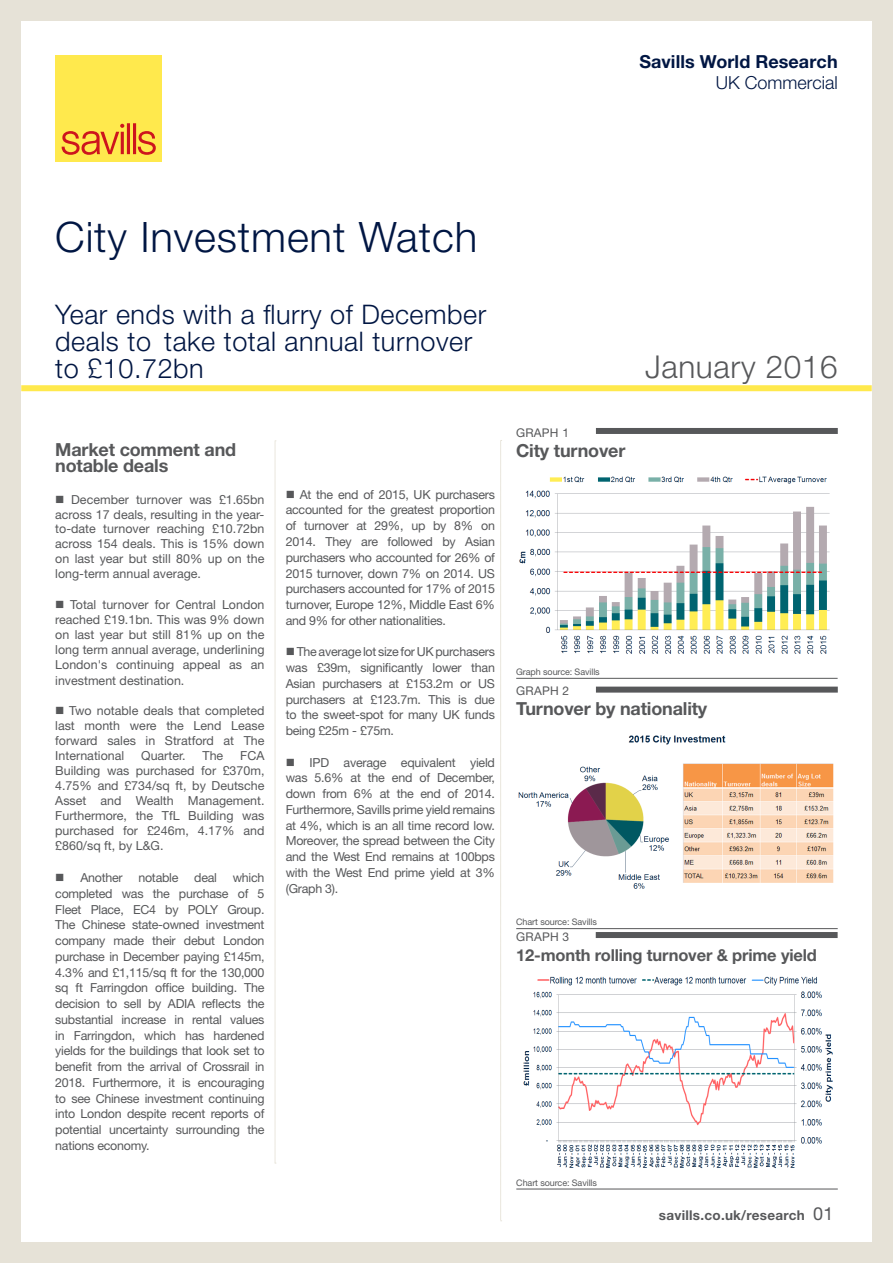
<style>
.page{position:relative;width:893px;height:1263px;background:#e6e2d7}
.page>*{position:absolute;margin:0;border:0;box-sizing:border-box;transform-origin:0 0}
.t1{font:300 42px "Helvetica Neue LT Std";letter-spacing:.02em;color:#001643}
.t2{font:300 31.5px "Helvetica Neue LT Std";letter-spacing:.02em;color:#57585a}
.t3{font:300 27px/27px "Helvetica Neue LT Std";letter-spacing:.02em;color:#001643}
.H_GraphHeader{font:700 18px "Helvetica Neue LT Std";letter-spacing:-.01em;color:#57585a}
.H_Crosshead{font:700 18px/15.8px "Helvetica Neue LT Std";letter-spacing:-.01em;color:#57585a}
.t4{font:700 18px "Helvetica Neue LT Std";letter-spacing:.005em;color:#001643}
.t5{font:300 18px "Helvetica Neue LT Std";color:#001643}
.H_GraphHeader-2{font:700 16.5px "Helvetica Neue LT Std";letter-spacing:-.01em;color:#57585a}
.t6{font:700 13.5px "Helvetica Neue LT Std";letter-spacing:.02em;color:#57585a}
.H_Body{font:12.45px/15.8px "Helvetica Neue LT Std";letter-spacing:-.02em;color:#57585a;text-align:justify}
.H_Body-2{font:12.45px "Helvetica Neue LT Std";color:#57585a}
.H_GraphName{font:12px "Helvetica Neue LT Std";letter-spacing:.02em;color:#57585a}
.H_GraphSource{font:9px "Helvetica Neue LT Std";letter-spacing:-.01em;color:#57585a}
.s1{font-weight:400;font-size:18px}
</style>
<div class="page">
<div style="left:21px;top:21px;width:851px;height:1221px;background:#fff"></div>
<div style="left:55px;top:55px;width:107px;height:107px;background:#ffe94d"></div>
<svg style="left:62px;top:123px;width:94px;height:32px"></svg>
<div style="left:21px;top:385px;width:851px;height:6px;background:#ffe94d"></div>
<svg style="left:275px;top:441px;width:1px;height:723px"></svg>
<div style="left:596px;top:687px;width:242px;height:6px;background:#57585a"></div>
<hr style="left:516px;top:928px;width:322px;height:1px;background:#57585a">
<img style="left:518px;top:735px;width:316px;height:154px">
<svg style="left:500px;top:440px;width:2px;height:781px"></svg>
<div style="left:596px;top:428px;width:242px;height:6px;background:#57585a"></div>
<img style="left:519px;top:476px;width:311px;height:178px">
<hr style="left:516px;top:678px;width:322px;height:1px;background:#57585a">
<img style="left:523px;top:976px;width:310px;height:193px">
<div style="left:596px;top:932px;width:242px;height:6px;background:#57585a"></div>
<hr style="left:516px;top:1188px;width:322px;height:1px;background:#57585a">
<p class="t4" style="left:639px;top:51px;width:200px">Savills World Research</p>
<p class="t5" style="left:716px;top:72px;width:123px">UK Commercial</p>
<p class="t1" style="left:55px;top:211px;width:424px">City Investment Watch</p>
<p class="t3" style="left:55px;top:300px;width:432px">Year ends with a flurry of December deals to take total annual turnover to £10.72bn</p>
<p class="H_Crosshead" style="left:55px;top:442px;width:182px">Market comment and notable deals</p>
<p class="H_Body" style="left:55px;top:491px;width:211px;line-height:15px">■ December turnover was £1.65bn across 17 deals, resulting in the year&shy;to-date turnover reaching £10.72bn across 154 deals. This is 15% down on last year but still 80% up on the long-term annual average.</p>
<p class="H_Body" style="left:55px;top:597px;width:211px;line-height:15.1px">■ Total turnover for Central London reached £19.1bn. This was 9% down on last year but still 81% up on the long term annual average, underlining London's continuing appeal as an investment destination.</p>
<p class="H_Body" style="left:55px;top:703px;width:211px;line-height:15px">■ Two notable deals that completed last month were the Lend Lease forward sales in Stratford at The International</p>
<p class="H_Body" style="left:55px;top:748px;width:211px;line-height:15.1px;text-indent:185px">FCA Building was purchased for £370m, 4.75% and £734/sq ft, by Deutsche Asset and Wealth Management.<br>Furthermore, the TfL Building was purchased for £246m, 4.17% and £860/sq ft, by L&amp;G.</p>
<p class="H_Body" style="left:55px;top:869px;width:69px">■ Another</p>
<p class="H_Body" style="left:138px;top:869px;width:42px">notable</p>
<p class="H_Body" style="left:194px;top:869px;width:24px">deal</p>
<p class="H_Body-2" style="left:141px;top:748px;width:46px">Quarter.</p>
<p class="H_Body" style="left:203px;top:747px;width:22px">The</p>
<p class="H_Body" style="left:55px;top:869px;width:211px;text-indent:177px">which completed was the purchase of 5<br>Fleet Place, EC4 by POLY Group.<br>The Chinese state-owned investment company made their debut London purchase in December paying £145m, 4.3% and £1,115/sq ft for the 130,000 sq ft Farringdon office building. The decision to sell by ADIA reflects the substantial increase in rental values in Farringdon, which has hardened yields for the buildings that look set to benefit from the arrival of Crossrail in 2018. Furthermore, it is encouraging to see Chinese investment continuing into London despite recent reports of potential uncertainty surrounding the nations economy.</p>
<p class="H_Body" style="left:286px;top:486px;width:211px">■ At the end of 2015, UK purchasers accounted for the greatest proportion of turnover at 29%, up by 8% on 2014. They are followed by Asian purchasers who accounted for 26% of 2015 turnover, down 7% on 2014. US purchasers accounted for 17% of 2015 turnover, Europe 12%, Middle East 6% and 9% for other nationalities.</p>
<p class="H_Body" style="left:286px;top:644px;width:211px">■ The average lot size for UK purchasers was £39m, significantly lower than Asian purchasers at £153.2m or US purchasers at £123.7m. This is due to the sweet-spot for many UK funds being £25m - £75m.</p>
<p class="H_Body" style="left:286px;top:754px;width:211px">■ IPD average equivalent yield was 5.6% at the end of December, down from 6% at the end of 2014.<br>Furthermore, Savills prime yield remains at 4%, which is an all time record low.<br>Moreover, the spread between the City and the West End remains at 100bps with the West End prime yield at 3% (Graph 3).</p>
<p class="H_GraphName" style="left:516px;top:425px;width:54px">GRAPH 1</p>
<p class="H_GraphHeader" style="left:516px;top:439px;width:111px">City turnover</p>
<p class="t2" style="left:645px;top:347px;width:194px">January 2016</p>
<p class="H_GraphSource" style="left:516px;top:666px;width:85px">Graph source: Savills</p>
<p class="H_GraphName" style="left:516px;top:683px;width:54px">GRAPH 2</p>
<p class="H_GraphHeader" style="left:516px;top:697px;width:193px">Turnover by nationality</p>
<p class="H_GraphSource" style="left:516px;top:917px;width:82px">Chart source: Savills</p>
<p class="H_GraphName" style="left:516px;top:929px;width:54px">GRAPH 3</p>
<p class="H_GraphHeader-2" style="left:516px;top:945px;width:302px">12-month rolling turnover &amp; prime yield</p>
<p class="H_GraphSource" style="left:516px;top:1177px;width:82px">Chart source: Savills</p>
<p class="t6" style="left:659px;top:1207px;width:176px">savills.co.uk/research <span class="s1">01</span></p>
</div>
